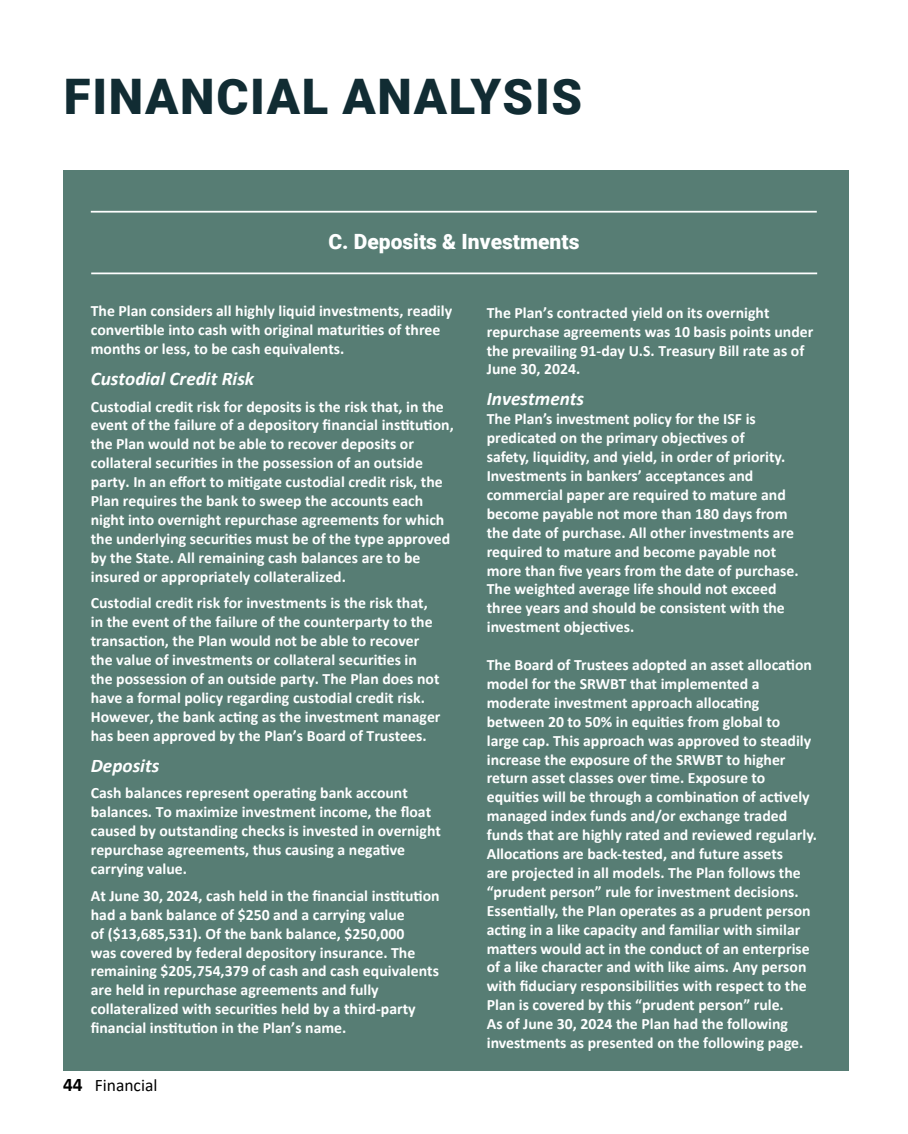
<style>
.page{position:relative;width:908px;height:1134px;background:#fff}
.page>*{position:absolute;margin:0;border:0;box-sizing:border-box;transform-origin:0 0}
.t1{font:900 49px "Roboto";letter-spacing:.035em;color:#112c33}
.Paragraph_Style_1{font:900 21px "Roboto";color:#feffff}
.Paragraph_Style_1-2{font:italic 700 19.25px "Calibri";color:#feffff}
.t2{font:17.5px "Calibri";color:#000}
.Paragraph_Style_1-3{font:700 15.75px/18.9px "Calibri";color:#feffff}
.s1{font-weight:700;font-size:19.25px}
</style>
<div class="page">
<div style="left:63px;top:170px;width:785px;height:901px;background:#577d74"></div>
<hr style="left:91px;top:211px;width:725px;height:2px;background:#fff">
<hr style="left:91px;top:273px;width:725px;height:1px;background:#fff">
<p class="t1" style="left:64px;top:63px;width:519px">FINANCIAL ANALYSIS</p>
<p class="Paragraph_Style_1" style="left:328px;top:227px;width:252px">C. Deposits &amp; Investments</p>
<p class="Paragraph_Style_1-3" style="left:91px;top:301px;width:363px">The Plan considers all highly liquid investments, readily convertible into cash with original maturities of three months or less, to be cash equivalents.</p>
<p class="Paragraph_Style_1-2" style="left:91px;top:365px;width:165px">Custodial Credit Risk</p>
<p class="Paragraph_Style_1-3" style="left:91px;top:397px;width:364px">Custodial credit risk for deposits is the risk that, in the event of the failure of a depository financial institution, the Plan would not be able to recover deposits or collateral securities in the possession of an outside party. In an effort to mitigate custodial credit risk, the Plan requires the bank to sweep the accounts each night into overnight repurchase agreements for which the underlying securities must be of the type approved by the State. All remaining cash balances are to be insured or appropriately collateralized.</p>
<p class="Paragraph_Style_1-3" style="left:91px;top:594px;width:351px">Custodial credit risk for investments is the risk that, in the event of the failure of the counterparty to the transaction, the Plan would not be able to recover the value of investments or collateral securities in the possession of an outside party. The Plan does not have a formal policy regarding custodial credit risk.<br>However, the bank acting as the investment manager has been approved by the Plan’s Board of Trustees.</p>
<p class="Paragraph_Style_1-2" style="left:91px;top:752px;width:70px">Deposits</p>
<p class="Paragraph_Style_1-3" style="left:91px;top:784px;width:351px">Cash balances represent operating bank account balances. To maximize investment income, the float caused by outstanding checks is invested in overnight repurchase agreements, thus causing a negative carrying value.</p>
<p class="Paragraph_Style_1-3" style="left:91px;top:886px;width:350px">At June 30, 2024, cash held in the financial institution had a bank balance of $250 and a carrying value<br>of ($13,685,531). Of the bank balance, $250,000<br>was covered by federal depository insurance. The remaining $205,754,379 of cash and cash equivalents are held in repurchase agreements and fully collateralized with securities held by a third-party financial institution in the Plan’s name.</p>
<p class="t2" style="left:63px;top:1073px;width:96px"><span class="s1">44</span> Financial</p>
<p class="Paragraph_Style_1-3" style="left:486px;top:303px;width:328px">The Plan’s contracted yield on its overnight repurchase agreements was 10 basis points under the prevailing 91-day U.S. Treasury Bill rate as of June 30, 2024.</p>
<p class="Paragraph_Style_1-2" style="left:486px;top:385px;width:99px">Investments</p>
<p class="Paragraph_Style_1-3" style="left:486px;top:409px;width:313px">The Plan’s investment policy for the ISF is predicated on the primary objectives of<br>safety, liquidity, and yield, in order of priority.<br>Investments in bankers’ acceptances and commercial paper are required to mature and become payable not more than 180 days from the date of purchase. All other investments are required to mature and become payable not more than five years from the date of purchase.<br>The weighted average life should not exceed three years and should be consistent with the investment objectives.</p>
<p class="Paragraph_Style_1-3" style="left:486px;top:655px;width:331px">The Board of Trustees adopted an asset allocation model for the SRWBT that implemented a moderate investment approach allocating between 20 to 50% in equities from global to<br>large cap. This approach was approved to steadily increase the exposure of the SRWBT to higher return asset classes over time. Exposure to equities will be through a combination of actively managed index funds and/or exchange traded funds that are highly rated and reviewed regularly.<br>Allocations are back-tested, and future assets<br>are projected in all models. The Plan follows the “prudent person” rule for investment decisions.<br>Essentially, the Plan operates as a prudent person acting in a like capacity and familiar with similar matters would act in the conduct of an enterprise of a like character and with like aims. Any person with fiduciary responsibilities with respect to the Plan is covered by this “prudent person” rule.<br>As of June 30, 2024 the Plan had the following investments as presented on the following page.</p>
</div>
